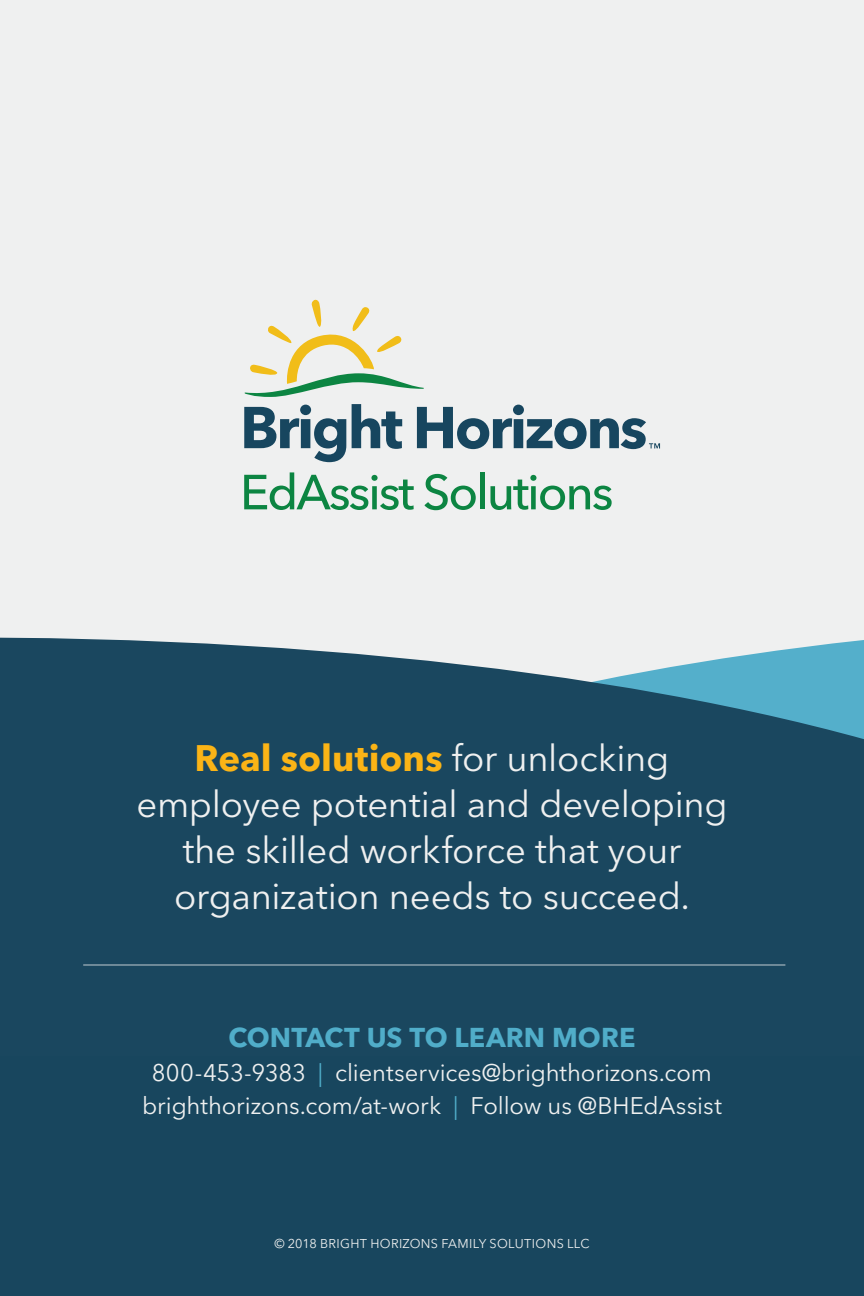
<style>
.page{position:relative;width:864px;height:1296px;background:#eff0f0}
.page>*{position:absolute;margin:0;border:0;box-sizing:border-box;transform-origin:0 0}
.services_h1{font:36.6px/46.2px "Avenir Next LT Pro";letter-spacing:-.01em;color:#eff0f0;text-align:center}
.footer_h1{font:700 27px "Avenir Next LT Pro";color:#50adc9}
.footer_services{font:23.8px/33.4px "Avenir Next LT Pro";letter-spacing:-.005em;color:#eff0f0;text-align:center}
.headline_A{font:12.8px "Avenir Next LT Pro";letter-spacing:.03em;color:#eff0f0}
.s1{font-weight:700;color:#fbb416}
.s2{color:#50adc9}
</style>
<div class="page">
<svg style="left:0;top:637px;width:864px;height:420px;fill:#1a475f"></svg>
<svg style="left:244px;top:472px;width:170px;height:38px"></svg>
<svg style="left:424px;top:474px;width:52px;height:36px"></svg>
<div style="left:480px;top:472px;width:5px;height:37px;background:#0c8542"></div>
<svg style="left:490px;top:475px;width:122px;height:35px"></svg>
<svg style="left:244px;top:405px;width:102px;height:57px"></svg>
<svg style="left:352px;top:404px;width:50px;height:45px"></svg>
<svg style="left:245px;top:300px;width:179px;height:97px"></svg>
<svg style="left:417px;top:405px;width:243px;height:44px"></svg>
<div style="left:0;top:1057px;width:864px;height:239px;background:#18465e"></div>
<hr style="left:83px;top:964px;width:702px;height:2px;background:#eff0f0">
<p class="services_h1" style="left:136px;top:735px;width:593px"><span class="s1">Real solutions</span> for unlocking employee potential and developing the skilled workforce that your organization needs to succeed.</p>
<p class="footer_h1" style="left:229px;top:1021px;width:408px">CONTACT US TO LEARN MORE</p>
<p class="footer_services" style="left:142px;top:1056px;width:581px">800-453-9383 <span class="s2">|</span> clientservices@brighthorizons.com brighthorizons.com/at-work <span class="s2">|</span> Follow us @BHEdAssist</p>
<p class="headline_A" style="left:274px;top:1236px;width:317px">© 2018 BRIGHT HORIZONS FAMILY SOLUTIONS L C</p>
<p class="headline_A" style="left:282px;top:1236px;width:317px">© 2018 BRIGHT HORIZONS FAMILY SOLUTIONS LLC</p>
</div>
